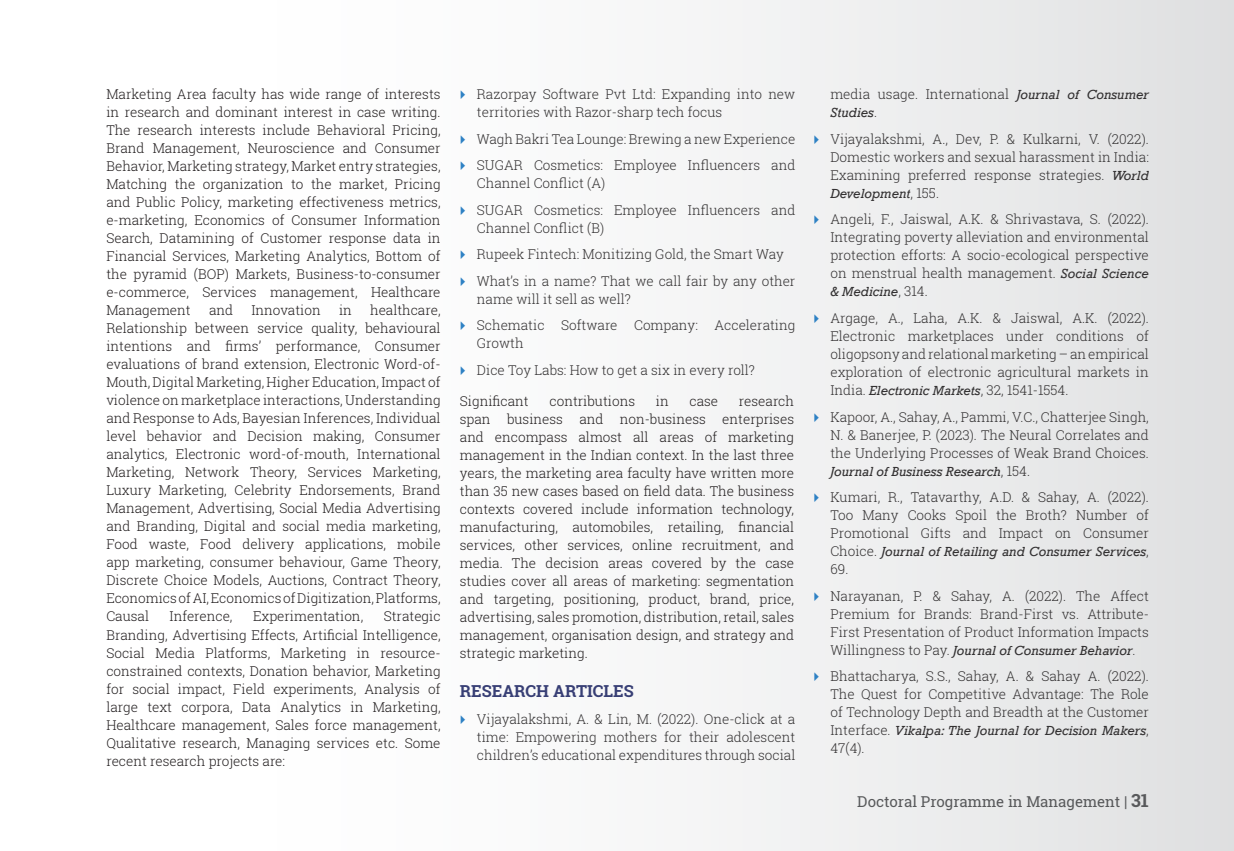
<style>
.page{position:relative;width:1234px;height:851px;background:#fff}
.page>*{position:absolute;margin:0;border:0;box-sizing:border-box;transform-origin:0 0}
.t1{font:700 16.5px "Roboto Slab";color:#383f75}
.t2{font:15px "Roboto Slab";color:#58595b}
.t3{font:300 13.5px/18px "Roboto Slab";color:#231f20;text-align:justify}
.t4{font:300 13.5px/18px "Roboto Slab";color:#333132}
.t5{font:italic 13.5px "Rockwell";color:#333132}
.s1{font-family:"Rockwell";font-weight:400;font-style:italic}
.s2{font-family:"Roboto Slab";font-weight:300;font-style:normal}
.s3{font-weight:700;font-size:18px}
</style>
<div class="page">
<div style="left:1px;top:0;width:1232px;height:850px;background:linear-gradient(to right,#fff,#e4e4e5)"></div>
<svg style="left:461px;top:90px;width:4px;height:9px"></svg>
<svg style="left:461px;top:135px;width:4px;height:9px"></svg>
<svg style="left:461px;top:161px;width:4px;height:9px"></svg>
<svg style="left:461px;top:206px;width:4px;height:9px"></svg>
<svg style="left:461px;top:250px;width:4px;height:9px"></svg>
<svg style="left:461px;top:277px;width:4px;height:9px"></svg>
<svg style="left:461px;top:321px;width:4px;height:9px"></svg>
<svg style="left:461px;top:366px;width:4px;height:9px"></svg>
<svg style="left:461px;top:714px;width:4px;height:9px"></svg>
<svg style="left:814px;top:135px;width:4px;height:9px"></svg>
<svg style="left:814px;top:215px;width:4px;height:9px"></svg>
<svg style="left:814px;top:314px;width:4px;height:9px"></svg>
<svg style="left:814px;top:412px;width:4px;height:9px"></svg>
<svg style="left:814px;top:493px;width:4px;height:9px"></svg>
<svg style="left:814px;top:591px;width:4px;height:9px"></svg>
<svg style="left:814px;top:672px;width:4px;height:9px"></svg>
<p class="t3" style="left:106px;top:85px;width:336px">Marketing Area faculty has wide range of interests in research and dominant interest in case writing.<br>The research interests include Behavioral Pricing, Brand Management, Neuroscience and Consumer Behavior, Marketing strategy, Market entry strategies, Matching the organization to the market, Pricing and Public Policy, marketing effectiveness metrics, e-marketing, Economics of Consumer Information Search, Datamining of Customer response data in Financial Services, Marketing Analytics, Bottom of the pyramid (BOP) Markets, Business-to-consumer e-commerce, Services management, Healthcare Management</p>
<p class="t3" style="left:106px;top:301px;width:336px;text-indent:264px">healthcare, Relationship between service quality, behavioural intentions and firms’ performance, Consumer evaluations of brand extension, Electronic Word-of-Mouth, Digital Marketing, Higher Education, Impact of violence on marketplace interactions, Understanding and Response to Ads, Bayesian Inferences, Individual level behavior and Decision making, Consumer analytics, Electronic word-of-mouth, International Marketing, Network Theory, Services Marketing, Luxury Marketing, Celebrity Endorsements, Brand Management, Advertising, Social Media Advertising and Branding, Digital and social media marketing, Food waste, Food delivery applications, mobile app marketing, consumer behaviour, Game Theory, Discrete Choice Models, Auctions, Contract Theory, Economics of AI, Economics of Digitization, Platforms, Causal</p>
<p class="t3" style="left:209px;top:301px;width:26px">and</p>
<p class="t3" style="left:251px;top:301px;width:71px">Innovation</p>
<p class="t3" style="left:339px;top:301px;width:14px">in</p>
<p class="t3" style="left:169px;top:607px;width:64px">Inference,</p>
<p class="t3" style="left:253px;top:607px;width:112px">Experimentation,</p>
<p class="t3" style="left:106px;top:607px;width:335px;text-indent:277px">Strategic Branding, Advertising Effects, Artificial Intelligence, Social Media Platforms, Marketing in resource&shy;constrained contexts, Donation behavior, Marketing for social impact, Field experiments, Analysis of large text corpora, Data Analytics in Marketing, Healthcare management, Sales force management, Qualitative research, Managing services etc. Some recent research projects are:</p>
<p class="t4" style="left:477px;top:85px;width:320px">Razorpay Software Pvt Ltd: Expanding into new territories with Razor-sharp tech focus</p>
<p class="t4" style="left:477px;top:125px;width:320px;line-height:26.5px">Wagh Bakri Tea Lounge: Brewing a new Experience<br>SUGAR Cosmetics: Employee Influencers and</p>
<p class="t4" style="left:477px;top:170px;width:320px;line-height:26.5px">Channel Conflict (A)<br>SUGAR Cosmetics: Employee Influencers and</p>
<p class="t4" style="left:477px;top:214px;width:320px;line-height:26.5px">Channel Conflict (B)<br>Rupeek Fintech: Monitizing Gold, the Smart Way<br>What’s in a name? That we call fair by any other</p>
<p class="t4" style="left:477px;top:285px;width:320px;line-height:26.5px">name will it sell as well?<br>Schematic Software Company: Accelerating</p>
<p class="t4" style="left:477px;top:330px;width:279px;line-height:26.5px">Growth<br>Dice Toy Labs: How to get a six in every roll?</p>
<p class="t3" style="left:460px;top:391px;width:70px">Significant</p>
<p class="t3" style="left:549px;top:391px;width:87px">contributions</p>
<p class="t3" style="left:655px;top:391px;width:14px">in</p>
<p class="t3" style="left:689px;top:391px;width:30px">case</p>
<p class="t3" style="left:460px;top:391px;width:335px;text-indent:279px">research span business and non-business enterprises and encompass almost all areas of marketing management in the Indian context. In the last three years, the marketing area faculty have written more than 35 new cases based on field data. The business contexts covered include information technology, manufacturing, automobiles, retailing, financial services, other services, online recruitment, and media. The decision areas covered by the case studies cover all areas of marketing: segmentation and targeting, positioning, product, brand, price, advertising, sales promotion, distribution, retail, sales management, organisation design, and strategy and strategic marketing.</p>
<p class="t1" style="left:460px;top:679px;width:175px">RESEARCH ARTICLES</p>
<p class="t4" style="left:477px;top:709px;width:320px;text-align:justify">Vijayalakshmi, A. &amp; Lin, M. (2022). One-click at a time: Empowering mothers for their adolescent children’s educational expenditures through social</p>
<p class="t4" style="left:830px;top:85px;width:320px">media usage. International <span class="s1">Journal of Consumer</span></p>
<p class="t5" style="left:830px;top:105px;width:48px">Studies<span class="s2">.</span></p>
<p class="t4" style="left:830px;top:129px;width:320px;text-align:justify">Vijayalakshmi, A., Dev, P. &amp; Kulkarni, V. (2022).<br>Domestic workers and sexual harassment in India:<br>Examining preferred response strategies. <span class="s1">World</span></p>
<p class="t5" style="left:830px;top:185px;width:110px">Development<span class="s2">, 155.</span></p>
<p class="t4" style="left:830px;top:210px;width:320px;text-align:justify">Angeli, F., Jaiswal, A.K. &amp; Shrivastava, S. (2022).<br>Integrating poverty alleviation and environmental protection efforts: A socio-ecological perspective on menstrual health management. <span class="s1">Social Science</span></p>
<p class="t5" style="left:830px;top:284px;width:99px">&amp; Medicine<span class="s2">, 314.</span></p>
<p class="t4" style="left:830px;top:308px;width:320px;text-align:justify">Argage, A., Laha, A.K. &amp; Jaiswal, A.K. (2022).<br>Electronic marketplaces under conditions of oligopsony and relational marketing – an empirical exploration of electronic agricultural markets in India. <span class="s1">Electronic Markets</span>, 32, 1541-1554.</p>
<p class="t4" style="left:830px;top:407px;width:320px;text-align:justify">Kapoor, A., Sahay, A., Pammi, V.C., Chatterjee Singh, N. &amp; Banerjee, P. (2023). The Neural Correlates and the Underlying Processes of Weak Brand Choices.</p>
<p class="t5" style="left:830px;top:463px;width:201px">Journal of Business Research<span class="s2">, 154.</span></p>
<p class="t4" style="left:830px;top:487px;width:320px;text-align:justify">Kumari, R., Tatavarthy, A.D. &amp; Sahay, A. (2022).<br>Too Many Cooks Spoil the Broth? Number of Promotional Gifts and Impact on Consumer</p>
<p class="t5" style="left:830px;top:543px;width:320px"><span class="s2">Choice.</span> Journal of Retailing and Consumer Services<span class="s2">,</span></p>
<p class="t4" style="left:830px;top:555px;width:320px;line-height:26.5px">69.<br>Narayanan, P. &amp; Sahay, A. (2022). The Affect</p>
<p class="t4" style="left:830px;top:604px;width:320px">Premium for Brands: Brand-First vs. Attribute-<br>First Presentation of Product Information Impacts</p>
<p class="t5" style="left:830px;top:642px;width:306px"><span class="s2">Willingness to Pay.</span> Journal of Consumer Behavior<span class="s2">.</span></p>
<p class="t4" style="left:830px;top:666px;width:320px;text-align:justify">Bhattacharya, S.S., Sahay, A. &amp; Sahay A. (2022).<br>The Quest for Competitive Advantage: The Role of Technology Depth and Breadth at the Customer</p>
<p class="t5" style="left:830px;top:722px;width:320px"><span class="s2">Interface.</span> Vikalpa: The Journal for Decision Makers<span class="s2">,</span></p>
<p class="t4" style="left:830px;top:738px;width:36px">47(4).</p>
<p class="t2" style="left:857px;top:791px;width:293px">Doctoral Programme in Management | <span class="s3">31</span></p>
</div>
